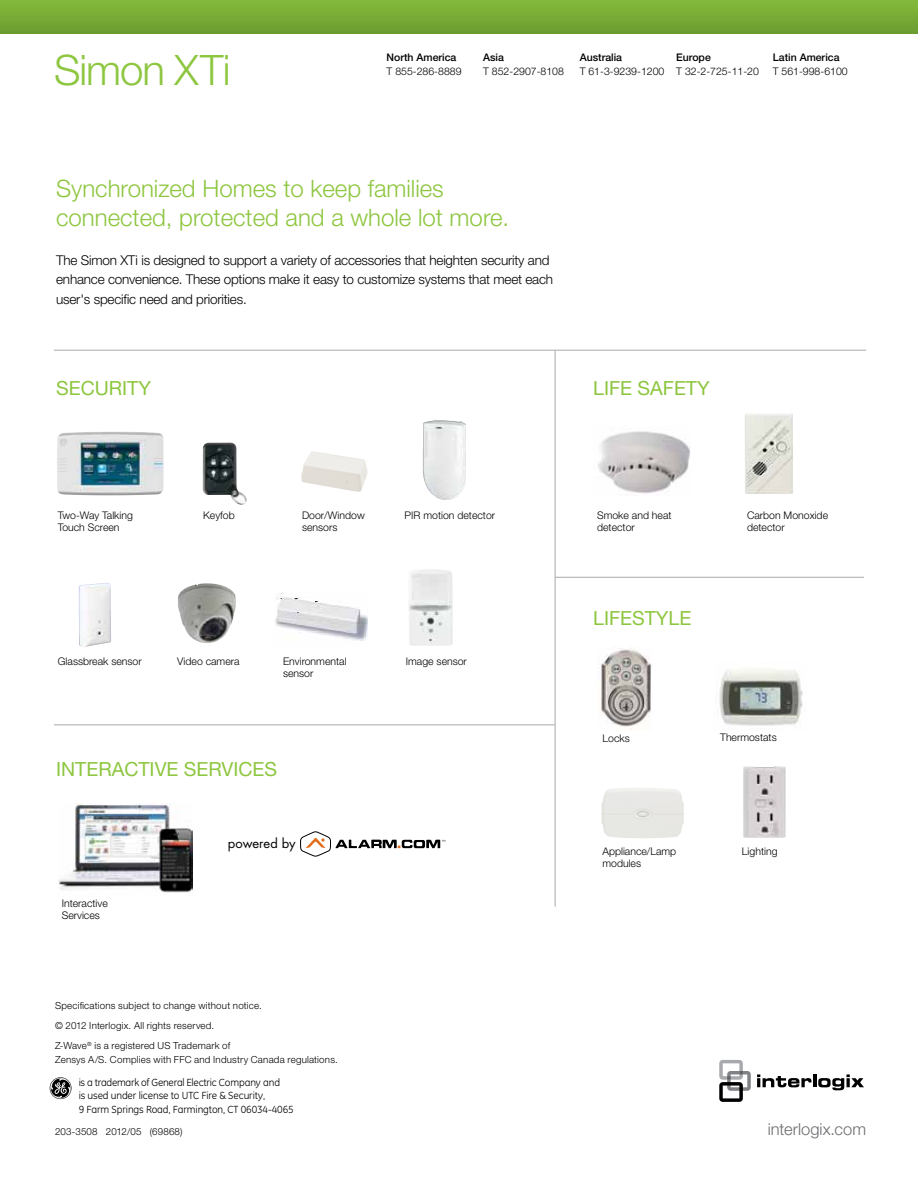
<style>
.page{position:relative;width:918px;height:1188px;background:#fff}
.page>*{position:absolute;margin:0;border:0;box-sizing:border-box;transform-origin:0 0}
.t1{font:300 42px "Helvetica Neue LT Pro";letter-spacing:-.025em;color:#8dc63f}
.t2{font:300 24px/28.5px "Helvetica Neue LT Std";color:#8dc63f}
.t3{font:19.5px "Helvetica Neue LT Std";color:#8dc63f}
.t4{font:300 16.5px "Helvetica Neue LT Std";color:#6d6e71}
.t5{font:300 13.5px/19.5px "Helvetica Neue LT Pro";letter-spacing:-.015em;color:#000}
.t6{font:12.9px "Futura Std";color:#000}
.t7{font:300 10.5px/12px "Helvetica Neue LT Std";color:#000}
.t8{font:10.5px/13.5px "GE Inspira";letter-spacing:-.01em;color:#000}
.t9{font:300 10.5px "Helvetica Neue LT Pro";color:#000}
.t10{font:500 10.5px "Helvetica Neue LT Pro";color:#000}
.t11{font:300 9.75px/20.2px "Helvetica Neue LT Pro";letter-spacing:.02em;color:#000}
.s1{font-family:"Helvetica Neue LT Std"}
</style>
<div class="page">
<svg style="left:757px;top:1074px;width:107px;height:16px"></svg>
<svg style="left:719px;top:1060px;width:32px;height:42px"></svg>
<div style="left:0;top:0;width:918px;height:34px;background:linear-gradient(to right,#77ab35,#77ab35)"></div>
<img style="left:598px;top:431px;width:92px;height:63px">
<img style="left:745px;top:413px;width:48px;height:81px">
<img style="left:275px;top:593px;width:93px;height:48px">
<img style="left:57px;top:432px;width:107px;height:63px">
<img style="left:301px;top:451px;width:66px;height:41px">
<img style="left:423px;top:420px;width:43px;height:80px">
<img style="left:178px;top:583px;width:58px;height:60px">
<img style="left:79px;top:583px;width:32px;height:64px">
<img style="left:203px;top:443px;width:44px;height:62px">
<img style="left:409px;top:569px;width:44px;height:77px">
<img style="left:601px;top:648px;width:51px;height:82px">
<img style="left:602px;top:788px;width:38px;height:50px">
<img style="left:743px;top:766px;width:43px;height:72px">
<img style="left:59px;top:804px;width:134px;height:89px">
<hr style="left:555px;top:351px;width:1px;height:556px;background:#a7a9ac">
<hr style="left:555px;top:577px;width:309px;height:1px;background:#a7a9ac">
<hr style="left:54px;top:724px;width:501px;height:1px;background:#a7a9ac">
<hr style="left:54px;top:350px;width:812px;height:1px;background:#a7a9ac">
<svg style="left:300px;top:831px;width:145px;height:26px"></svg>
<img style="left:719px;top:668px;width:84px;height:58px">
<svg style="left:50px;top:1077px;width:21px;height:22px"></svg>
<h1 class="t1" style="left:54px;top:44px;width:178px">Simon XTi</h1>
<p class="t10" style="left:387px;top:51px;width:71px">North America</p>
<p class="t9" style="left:387px;top:65px;width:76px">T 855-286-8889</p>
<p class="t10" style="left:483px;top:51px;width:22px">Asia</p>
<p class="t9" style="left:483px;top:65px;width:82px">T 852-2907-8108</p>
<p class="t10" style="left:580px;top:51px;width:44px">Australia</p>
<p class="t9" style="left:580px;top:65px;width:86px">T 61-3-9239-1200</p>
<p class="t10" style="left:676px;top:51px;width:36px">Europe</p>
<p class="t9" style="left:676px;top:65px;width:84px">T 32-2-725-11-20</p>
<p class="t10" style="left:773px;top:51px;width:68px">Latin America</p>
<p class="t9" style="left:773px;top:65px;width:76px">T 561-998-6100</p>
<h2 class="t2" style="left:56px;top:174px;width:455px">Synchronized Homes to keep families connected, protected and a whole lot more.</h2>
<p class="t5" style="left:56px;top:250px;width:499px">The Simon XTi is designed to support a variety of accessories that heighten security and enhance convenience. These options make it easy to customize systems that meet each user's specific need and priorities.</p>
<h3 class="t3" style="left:56px;top:376px;width:96px">SECURITY</h3>
<h3 class="t3" style="left:593px;top:376px;width:118px">LIFE SAFETY</h3>
<p class="t7" style="left:203px;top:509px;width:33px">Keyfob</p>
<p class="t7" style="left:302px;top:509px;width:64px">Door/Window sensors</p>
<p class="t7" style="left:58px;top:509px;width:77px">Two-Way Talking<br>Touch Screen</p>
<p class="t7" style="left:405px;top:509px;width:92px">PIR motion detector</p>
<p class="t7" style="left:58px;top:655px;width:85px">Glassbreak sensor</p>
<p class="t7" style="left:177px;top:655px;width:64px">Video camera</p>
<p class="t7" style="left:283px;top:655px;width:65px">Environmental</p>
<p class="t7" style="left:406px;top:655px;width:63px">Image sensor</p>
<p class="t7" style="left:283px;top:667px;width:32px">sensor</p>
<h3 class="t3" style="left:56px;top:757px;width:222px">INTERACTIVE SERVICES</h3>
<p class="t7" style="left:62px;top:897px;width:48px">Interactive<br>Services</p>
<p class="t6" style="left:228px;top:835px;width:69px">powered by</p>
<p class="t11" style="left:55px;top:995px;width:208px">Specifications subject to change without notice. <span class="s1">© 2012 Interlogix.</span> All rights reserved.<br>Z-Wave<sup>®</sup> is a registered US Trademark of</p>
<p class="t11" style="left:55px;top:1049px;width:284px">Zensys A/S. Complies with FFC and Industry Canada regulations.</p>
<p class="t8" style="left:79px;top:1075px;width:216px">is a trademark of General Electric Company and<br>is used under license to UTC Fire &amp; Security,<br>9 Farm Springs Road, Farmington, CT 06034-4065</p>
<p class="t11" style="left:55px;top:1121px;width:129px">203-3508 2012/05 (69868)</p>
<p class="t7" style="left:597px;top:509px;width:76px">Smoke and heat detector</p>
<h3 class="t3" style="left:593px;top:607px;width:100px">LIFESTYLE</h3>
<p class="t7" style="left:747px;top:509px;width:83px">Carbon Monoxide detector</p>
<p class="t7" style="left:603px;top:732px;width:29px">Locks</p>
<p class="t7" style="left:602px;top:845px;width:75px">Appliance/Lamp modules</p>
<p class="t7" style="left:720px;top:731px;width:58px">Thermostats</p>
<p class="t7" style="left:742px;top:845px;width:37px">Lighting</p>
<h3 class="t4" style="left:768px;top:1119px;width:100px">interlogix.com</h3>
</div>
